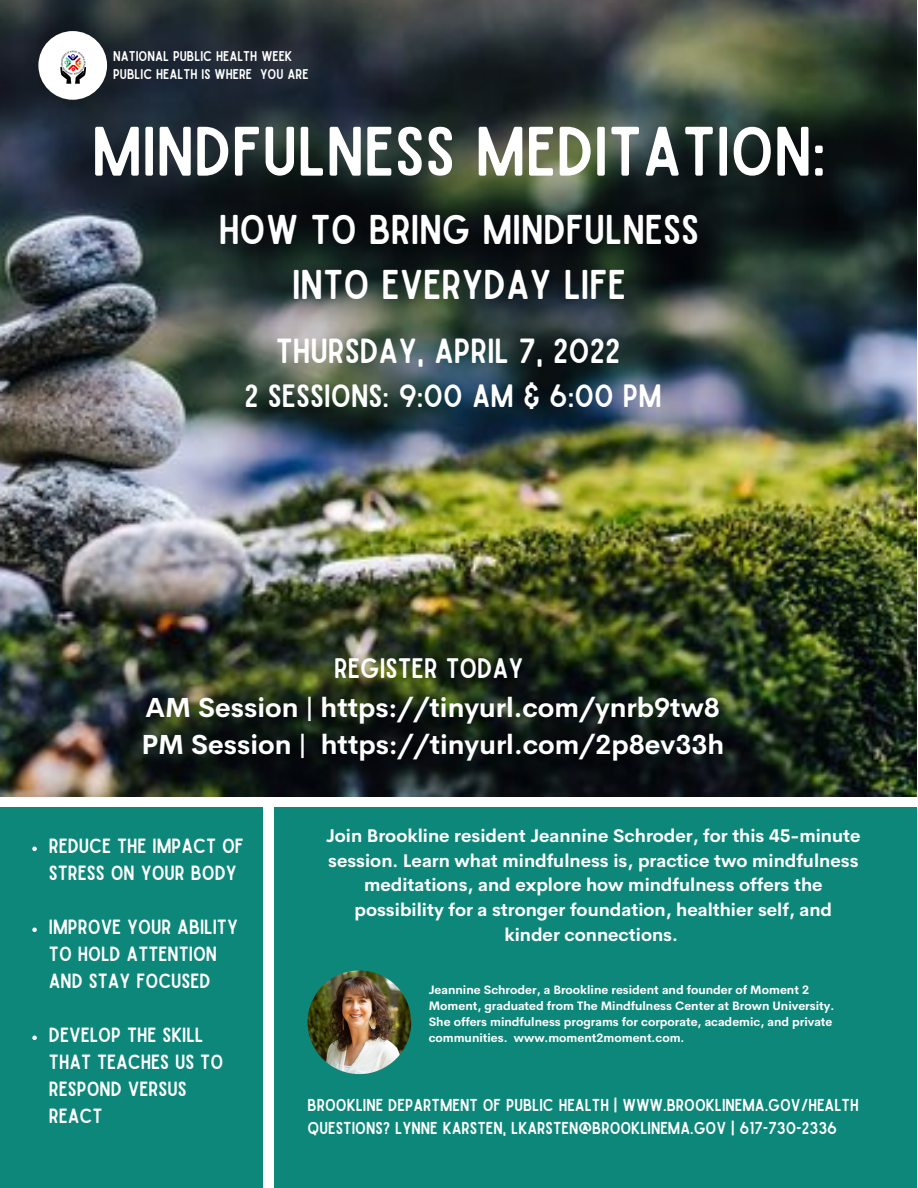
<style>
.page{position:relative;width:918px;height:1188px;background:#fff}
.page>*{position:absolute;margin:0;border:0;box-sizing:border-box;transform-origin:0 0}
.t1{font:66.75px "Sailors";color:#fff}
.t2{font:39.75px "Sailors";color:#fff}
.t3{font:33.3px "Sailors";color:#fff}
.t4{font:30.9px "Sailors";color:#fff}
.t5{font:700 27px "Cerebri Sans";color:#fff}
.t6{font:27px "Sailors";color:#fff}
.t7{font:19.65px/27px "Sailors";color:#fff}
.t8{font:700 18px/24.8px "Cerebri Sans";color:#fff;text-align:center}
.t9{font:16.5px "Sailors";color:#fff}
.t10{font:13.5px "Sailors";color:#fff}
.t11{font:700 12px/15.9px "Cerebri Sans";color:#fff}
</style>
<div class="page">
<img style="left:0;top:0;width:916px;height:796px">
<div style="left:0;top:807px;width:263px;height:381px;background:#0d877a"></div>
<div style="left:274px;top:807px;width:642px;height:381px;background:#0d877a"></div>
<img style="left:308px;top:970px;width:103px;height:104px;border-radius:50%">
<img style="left:38px;top:31px;width:69px;height:69px;border-radius:50%">
<svg style="left:32px;top:847px;width:5px;height:4px"></svg>
<svg style="left:32px;top:928px;width:5px;height:4px"></svg>
<svg style="left:32px;top:1036px;width:5px;height:4px"></svg>
<p class="t10" style="left:113px;top:51px;width:181px">NATIONAL PUBLIC HEALTH WEEK</p>
<p class="t10" style="left:113px;top:69px;width:197px">PUBLIC HEALTH IS WHERE YOU ARE</p>
<p class="t1" style="left:92px;top:127px;width:736px">MINDFULNESS MEDITATION:</p>
<p class="t2" style="left:219px;top:215px;width:482px">HOW TO BRING MINDFULNESS</p>
<p class="t2" style="left:292px;top:270px;width:335px">INTO EVERYDAY LIFE</p>
<p class="t3" style="left:276px;top:339px;width:346px">THURSDAY, APRIL 7, 2022</p>
<p class="t4" style="left:244px;top:385px;width:419px">2 SESSIONS: 9:00 AM &amp; 6:00 PM</p>
<p class="t6" style="left:334px;top:659px;width:191px">REGISTER TODAY</p>
<p class="t5" style="left:146px;top:690px;width:576px">AM Session | https://tinyurl.com/ynrb9tw8</p>
<p class="t5" style="left:141px;top:727px;width:584px">PM Session | https://tinyurl.com/2p8ev33h</p>
<p class="t7" style="left:49px;top:833px;width:197px">REDUCE THE IMPACT OF<br>STRESS ON YOUR BODY</p>
<p class="t7" style="left:49px;top:914px;width:191px">IMPROVE YOUR ABILITY<br>TO HOLD ATTENTION<br>AND STAY FOCUSED</p>
<p class="t7" style="left:49px;top:1022px;width:176px">DEVELOP THE SKILL<br>THAT TEACHES US TO<br>RESPOND VERSUS<br>REACT</p>
<p class="t8" style="left:326px;top:823px;width:536px">Join Brookline resident Jeannine Schroder, for this 45-minute session. Learn what mindfulness is, practice two mindfulness meditations, and explore how mindfulness offers the possibility for a stronger foundation, healthier self, and kinder connections.</p>
<p class="t11" style="left:429px;top:982px;width:407px">Jeannine Schroder, a Brookline resident and founder of Moment 2<br>Moment, graduated from The Mindfulness Center at Brown University.<br>She offers mindfulness programs for corporate, academic, and private communities. www.moment2moment.com.</p>
<p class="t9" style="left:308px;top:1099px;width:553px">BROOKLINE DEPARTMENT OF PUBLIC HEALTH | WWW.BROOKLINEMA.GOV/HEALTH</p>
<p class="t9" style="left:308px;top:1122px;width:531px">QUESTIONS? LYNNE KARSTEN, LKARSTEN@BROOKLINEMA.GOV | 617-730-2336</p>
</div>
